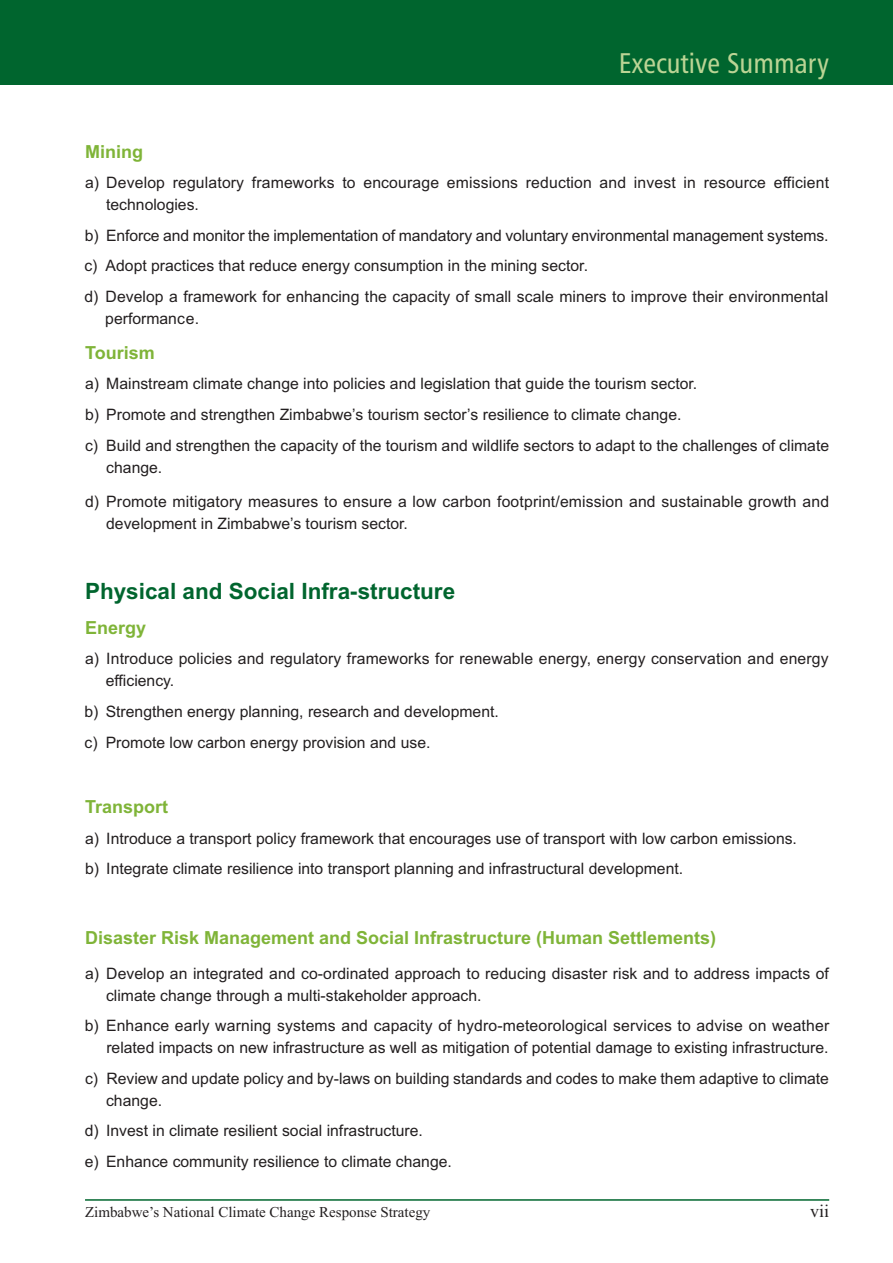
<style>
.page{position:relative;width:893px;height:1263px;background:#fff}
.page>*{position:absolute;margin:0;border:0;box-sizing:border-box;transform-origin:0 0}
.t1{font:28.5px "Humanist 777 BT Roman Condensed B";color:#bbd494}
.t2{font:700 22.5px "Arial";color:#00652e}
.t3{font:700 18px "Arial";color:#7fb438}
.t4{font:18px "Times New Roman";color:#231f20}
.t5{font:15.75px/30.6px "Arial";color:#231f20}
.t6{font:15px "Times New Roman";color:#231f20}
</style>
<div class="page">
<div style="left:0;top:0;width:893px;height:85px;background:#00652e"></div>
<hr style="left:85px;top:1199px;width:744px;height:2px;background:#00652e">
<h1 class="t1" style="left:619px;top:46px;width:212px">Executive Summary</h1>
<p class="t3" style="left:85px;top:141px;width:59px">Mining</p>
<p class="t5" style="left:106px;top:172px;width:724px;line-height:22px;text-indent:-21px">a) Develop regulatory frameworks to encourage emissions reduction and invest in resource efficient technologies.</p>
<p class="t5" style="left:84px;top:220px;width:746px">b) Enforce and monitor the implementation of mandatory and voluntary environmental management systems. c) Adopt practices that reduce energy consumption in the mining sector.<br>d) Develop a framework for enhancing the capacity of small scale miners to improve their environmental</p>
<p class="t5" style="left:105px;top:303px;width:95px">performance.</p>
<p class="t3" style="left:85px;top:342px;width:71px">Tourism</p>
<p class="t5" style="left:85px;top:369px;width:746px">a) Mainstream climate change into policies and legislation that guide the tourism sector.<br>b) Promote and strengthen Zimbabwe’s tourism sector’s resilience to climate change.<br>c) Build and strengthen the capacity of the tourism and wildlife sectors to adapt to the challenges of climate</p>
<p class="t5" style="left:106px;top:452px;width:58px">change.</p>
<p class="t5" style="left:106px;top:491px;width:724px;line-height:22px;text-indent:-21px">d) Promote mitigatory measures to ensure a low carbon footprint/emission and sustainable growth and development in Zimbabwe’s tourism sector.</p>
<h2 class="t2" style="left:85px;top:578px;width:372px">Physical and Social Infra-structure</h2>
<p class="t3" style="left:85px;top:617px;width:63px">Energy</p>
<p class="t5" style="left:106px;top:648px;width:724px;line-height:22px;text-indent:-21px">a) Introduce policies and regulatory frameworks for renewable energy, energy conservation and energy efficiency.</p>
<p class="t5" style="left:84px;top:696px;width:416px">b) Strengthen energy planning, research and development. c) Promote low carbon energy provision and use.</p>
<p class="t3" style="left:85px;top:796px;width:85px">Transport</p>
<p class="t5" style="left:85px;top:823px;width:713px">a) Introduce a transport policy framework that encourages use of transport with low carbon emissions. b) Integrate climate resilience into transport planning and infrastructural development.</p>
<p class="t3" style="left:85px;top:927px;width:633px">Disaster Risk Management and Social Infrastructure (Human Settlements)</p>
<p class="t5" style="left:106px;top:962px;width:724px;line-height:22px;text-indent:-21px">a) Develop an integrated and co-ordinated approach to reducing disaster risk and to address impacts of climate change through a multi-stakeholder approach.</p>
<p class="t5" style="left:85px;top:1015px;width:746px;line-height:22px;text-align:right">b) Enhance early warning systems and capacity of hydro-meteorological services to advise on weather related impacts on new infrastructure as well as mitigation of potential damage to existing infrastructure.</p>
<p class="t5" style="left:106px;top:1067px;width:724px;line-height:22px;text-indent:-21px">c) Review and update policy and by-laws on building standards and codes to make them adaptive to climate change.</p>
<p class="t5" style="left:85px;top:1115px;width:369px">d) Invest in climate resilient social infrastructure.<br>e) Enhance community resilience to climate change.</p>
<p class="t6" style="left:85px;top:1203px;width:347px">Zimbabwe’s National Climate Change Response Strategy</p>
<p class="t4" style="left:810px;top:1200px;width:21px">vii</p>
</div>
